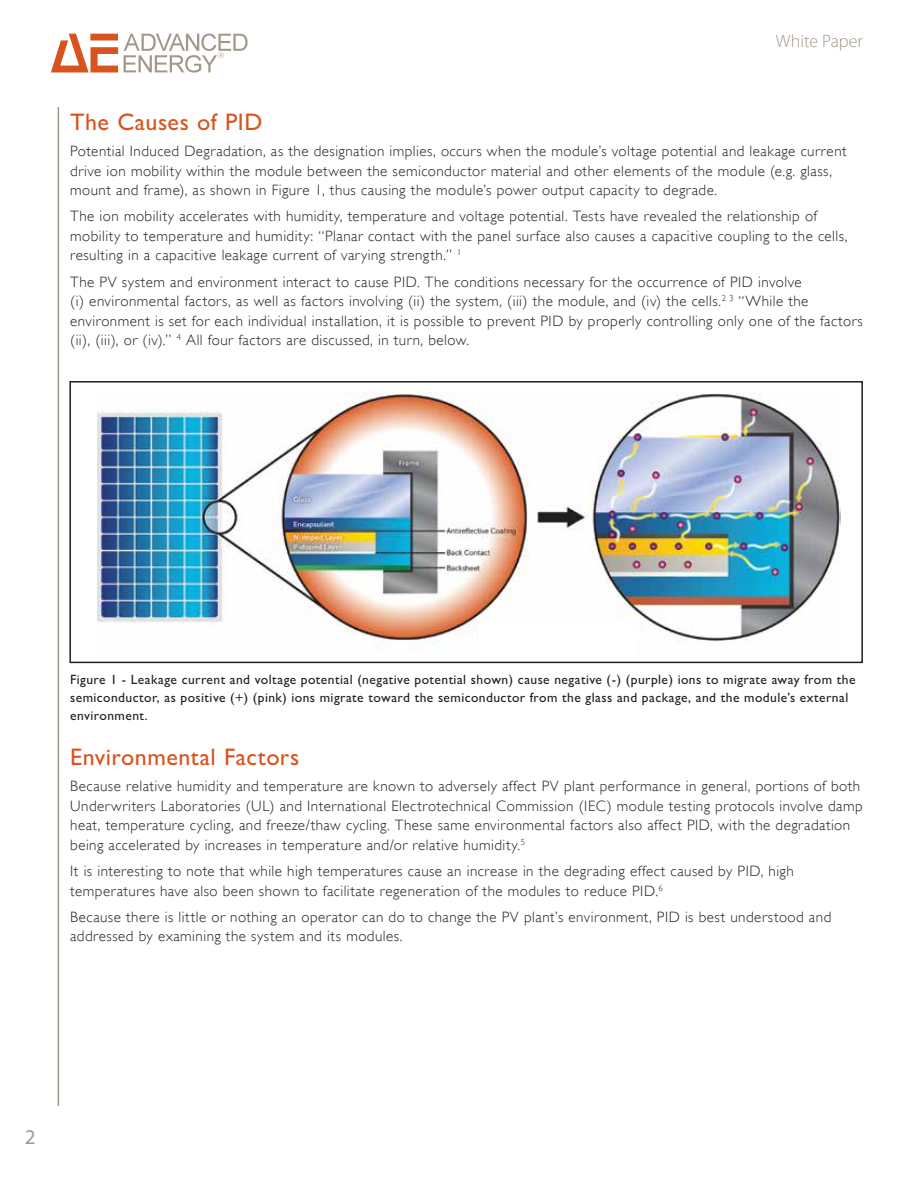
<style>
.page{position:relative;width:918px;height:1188px;background:#fff}
.page>*{position:absolute;margin:0;border:0;box-sizing:border-box;transform-origin:0 0}
.t1{font:24px "M Gill Sans";letter-spacing:.02em;color:#d9531e}
.t2{font:21px "Myriad Pro";color:#a2988a}
.t3{font:300 18px "Myriad Pro";color:#a2988a}
.t4{font:300 15px/19.5px "Gill Sans";letter-spacing:.03em;color:#231f20}
.t5{font:13.5px/18px "M Gill Sans";letter-spacing:.035em;color:#231f20}
</style>
<div class="page">
<hr style="left:58px;top:107px;width:1px;height:999px;background:#a2988a">
<svg style="left:124px;top:34px;width:124px;height:39px"></svg>
<svg style="left:51px;top:34px;width:67px;height:38px"></svg>
<img style="left:97px;top:392px;width:744px;height:257px">
<div style="left:69px;top:381px;width:794px;height:282px;border:2px solid #231f20"></div>
<div style="left:479px;top:622px;width:159px;height:38px;background:#fff"></div>
<p class="t3" style="left:776px;top:30px;width:88px">White Paper</p>
<h1 class="t1" style="left:70px;top:109px;width:194px">The Causes of PID</h1>
<p class="t4" style="left:70px;top:141px;width:778px">Potential Induced Degradation, as the designation implies, occurs when the module’s voltage potential and leakage current drive ion mobility within the module between the semiconductor material and other elements of the module (e.g. glass, mount and frame), as shown in Figure 1, thus causing the module’s power output capacity to degrade.</p>
<p class="t4" style="left:70px;top:207px;width:779px">The ion mobility accelerates with humidity, temperature and voltage potential. Tests have revealed the relationship of mobility to temperature and humidity: “Planar contact with the panel surface also causes a capacitive coupling to the cells, resulting in a capacitive leakage current of varying strength.” <sup>1</sup></p>
<p class="t4" style="left:70px;top:272px;width:794px">The PV system and environment interact to cause PID. The conditions necessary for the occurrence of PID involve<br>(i) environmental factors, as well as factors involving (ii) the system, (iii) the module, and (iv) the cells.<sup>2</sup> <sup>3</sup> “While the environment is set for each individual installation, it is possible to prevent PID by properly controlling only one of the factors (ii), (iii), or (iv).” <sup>4</sup> All four factors are discussed, in turn, below.</p>
<p class="t5" style="left:70px;top:671px;width:787px">Figure 1 - Leakage current and voltage potential (negative potential shown) cause negative (-) (purple) ions to migrate away from the semiconductor, as positive (+) (pink) ions migrate toward the semiconductor from the glass and package, and the module’s external environment.</p>
<h1 class="t1" style="left:70px;top:744px;width:231px">Environmental Factors</h1>
<p class="t4" style="left:70px;top:777px;width:794px">Because relative humidity and temperature are known to adversely affect PV plant performance in general, portions of both Underwriters Laboratories (UL) and International Electrotechnical Commission (IEC) module testing protocols involve damp heat, temperature cycling, and freeze/thaw cycling. These same environmental factors also affect PID, with the degradation being accelerated by increases in temperature and/or relative humidity.<sup>5</sup></p>
<p class="t4" style="left:70px;top:861px;width:725px">It is interesting to note that while high temperatures cause an increase in the degrading effect caused by PID, high temperatures have also been shown to facilitate regeneration of the modules to reduce PID.<sup>6</sup></p>
<p class="t4" style="left:70px;top:907px;width:763px">Because there is little or nothing an operator can do to change the PV plant’s environment, PID is best understood and addressed by examining the system and its modules.</p>
<h2 class="t2" style="left:25px;top:1124px;width:12px">2</h2>
</div>
